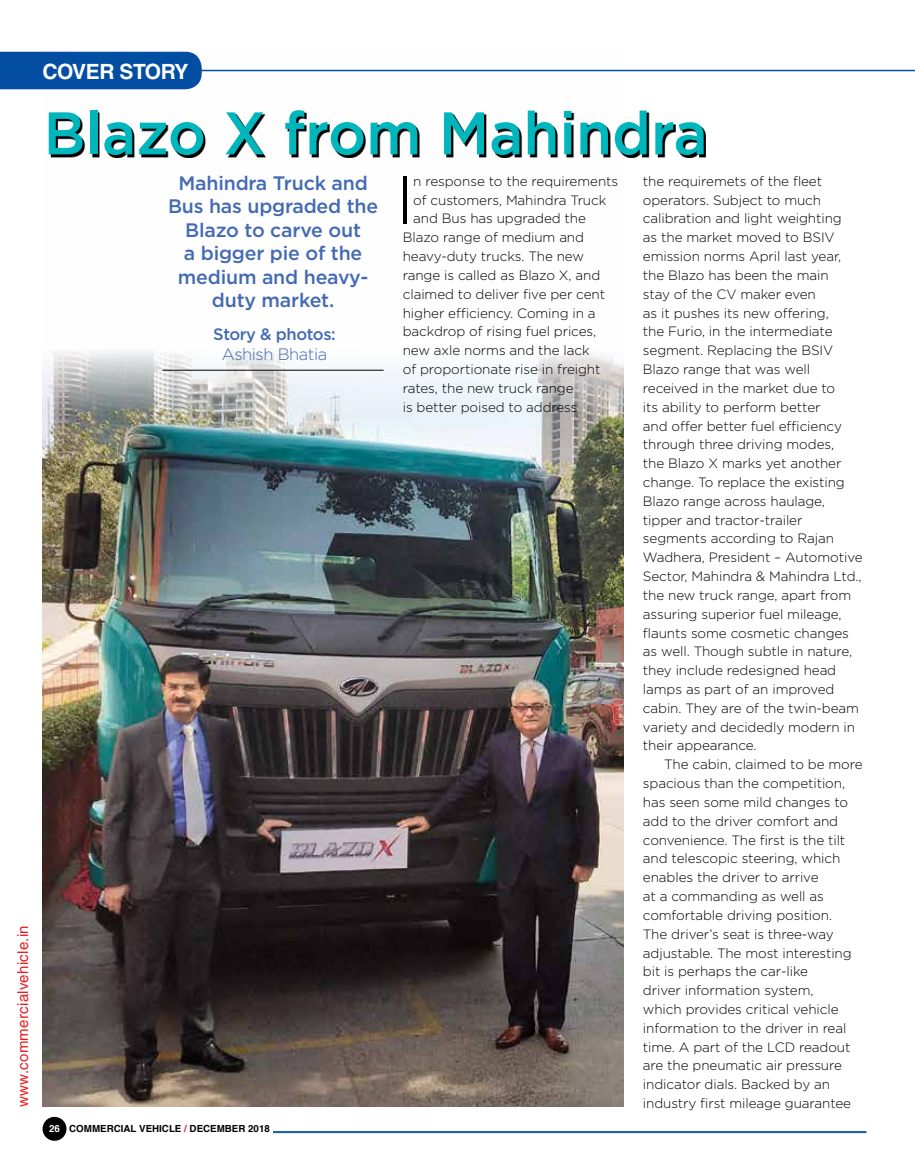
<style>
.page{position:relative;width:915px;height:1161px;background:#fff}
.page>*{position:absolute;margin:0;border:0;box-sizing:border-box;transform-origin:0 0}
.t1{font:300 67.35px "Gotham";color:#000}
.t2{font:500 60px "Gotham";color:#00b6bd}
.t3{font:700 21px "Helvetica CE";letter-spacing:-.02em;color:#fff}
.t4{font:500 19.5px/23.4px "Gotham";letter-spacing:-.01em;color:#436ab3;text-align:center}
.t5{font:500 16.5px "Gotham";letter-spacing:-.025em;color:#436ab3}
.t6{font:300 16.5px "Gotham";letter-spacing:-.025em;color:#436ab3}
.t7{font:15px "Helvetica CE";letter-spacing:.02em;color:#ed1d24}
.t8{font:300 13.5px/18.8px "Gotham";letter-spacing:-.005em;color:#000}
.t9{font:700 9.75px "Helvetica";color:#000}
.s1{color:#fff}
.s2{font-family:"Helvetica CE";color:#ed1d24}
</style>
<div class="page">
<img style="left:43px;top:51px;width:580px;height:1056px">
<hr style="left:162px;top:370px;width:221px;height:1px;background:#000">
<svg style="left:51px;top:112px;width:654px;height:45px"></svg>
<hr style="left:124px;top:70px;width:790px;height:1px;background:#034ea2">
<div style="left:0;top:52px;width:202px;height:37px;background:#034ea2"></div>
<hr style="left:266px;top:1131px;width:600px;height:1px;background:#034ea2">
<hr style="left:266px;top:1132px;width:600px;height:1px;background:#034ea2">
<div style="left:64px;top:1120px;width:209px;height:17px;background:#fff"></div>
<div style="left:43px;top:1117px;width:23px;height:24px;background:#000;border-radius:50%"></div>
<p class="t7" style="left:14px;top:1107px;width:183px;rotate:-90deg">www.commercialvehicle.in</p>
<h3 class="t3" style="left:43px;top:59px;width:147px">COVER STORY</h3>
<h2 class="t2" style="left:43px;top:99px;width:665px">Blazo X from Mahindra</h2>
<p class="t8" style="left:642px;top:171px;width:221px">the requiremets of the fleet operators. Subject to much calibration and light weighting<br>as the market moved to BSIV emission norms April last year, the Blazo has been the main<br>stay of the CV maker even<br>as it pushes its new offering,<br>the Furio, in the intermediate segment. Replacing the BSIV<br>Blazo range that was well received in the market due to<br>its ability to perform better<br>and offer better fuel efficiency through three driving modes,<br>the Blazo X marks yet another change. To replace the existing<br>Blazo range across haulage, tipper and tractor-trailer segments according to Rajan<br>Wadhera, President – Automotive<br>Sector, Mahindra &amp; Mahindra Ltd., the new truck range, apart from assuring superior fuel mileage, flaunts some cosmetic changes as well. Though subtle in nature, they include redesigned head lamps as part of an improved cabin. They are of the twin-beam variety and decidedly modern in their appearance.</p>
<p class="t8" style="left:642px;top:755px;width:221px;text-indent:21px">The cabin, claimed to be more spacious than the competition, has seen some mild changes to add to the driver comfort and convenience. The first is the tilt and telescopic steering, which enables the driver to arrive<br>at a commanding as well as comfortable driving position.<br>The driver’s seat is three-way adjustable. The most interesting bit is perhaps the car-like<br>driver information system,<br>which provides critical vehicle information to the driver in real time. A part of the LCD readout are the pneumatic air pressure indicator dials. Backed by an industry first mileage guarantee</p>
<h3 class="t4" style="left:168px;top:171px;width:212px">Mahindra Truck and<br>Bus has upgraded the<br>Blazo to carve out<br>a bigger pie of the medium and heavy&shy;duty market.</h3>
<p class="t5" style="left:213px;top:325px;width:124px">Story &amp; photos:</p>
<p class="t6" style="left:222px;top:344px;width:107px">Ashish Bhatia</p>
<h1 class="t1" style="left:395px;top:157px;width:20px">I</h1>
<p class="t8" style="left:413px;top:171px;width:206px">n response to the requirements</p>
<p class="t8" style="left:413px;top:190px;width:194px">of customers, Mahindra Truck</p>
<p class="t8" style="left:413px;top:209px;width:174px">and Bus has upgraded the</p>
<p class="t8" style="left:402px;top:228px;width:183px">Blazo range of medium and</p>
<p class="t8" style="left:402px;top:247px;width:183px">heavy-duty trucks. The new</p>
<p class="t8" style="left:402px;top:265px;width:199px">range is called as Blazo X, and</p>
<p class="t8" style="left:402px;top:284px;width:204px">claimed to deliver five per cent</p>
<p class="t8" style="left:402px;top:303px;width:194px">higher efficiency. Coming in a</p>
<p class="t8" style="left:402px;top:322px;width:195px">backdrop of rising fuel prices,</p>
<p class="t8" style="left:402px;top:341px;width:188px">new axle norms and the lack</p>
<p class="t8" style="left:402px;top:359px;width:199px">of proportionate rise in freight</p>
<p class="t8" style="left:402px;top:378px;width:172px">rates, the new truck range</p>
<p class="t8" style="left:402px;top:397px;width:176px">is better poised to address</p>
<p class="t9" style="left:49px;top:1123px;width:222px"><span class="s1">26</span> COMMERCIAL VEHICLE <span class="s2">/</span> DECEMBER 2018</p>
</div>
